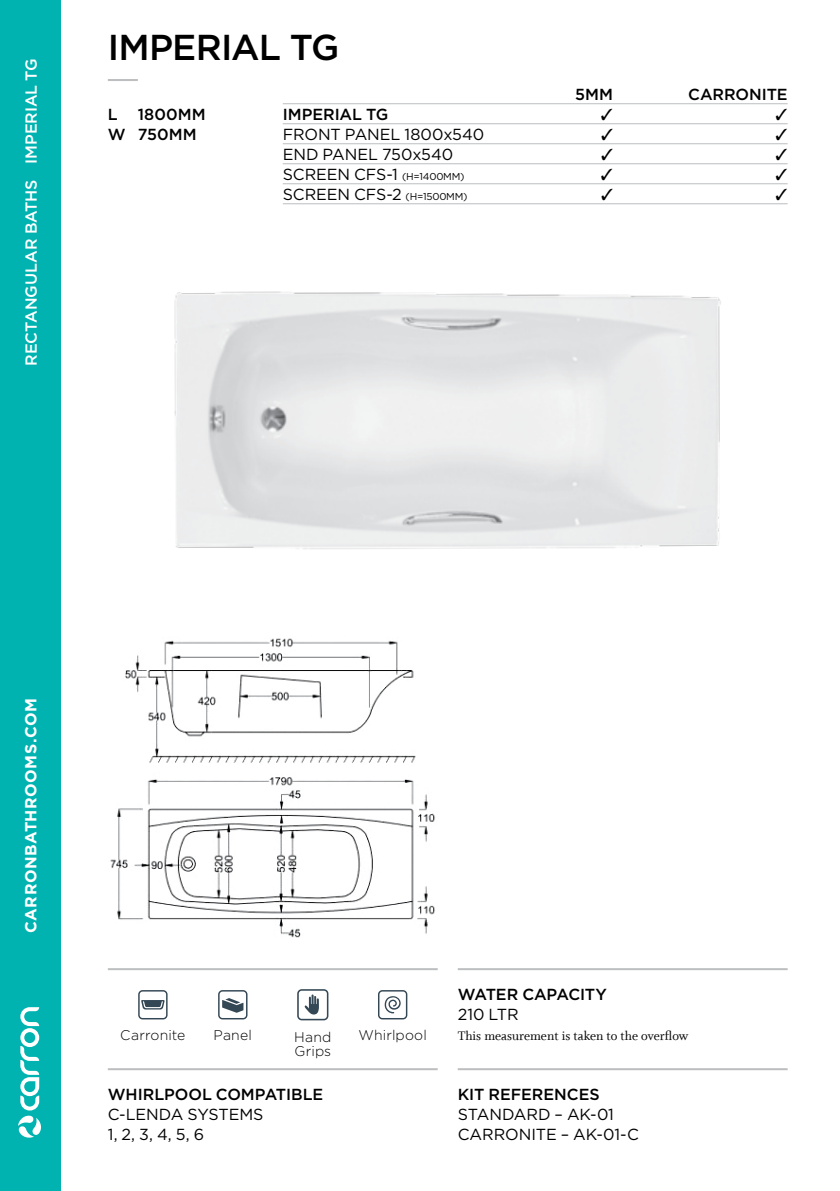
<style>
.page{position:relative;width:840px;height:1191px;background:#fff}
.page>*{position:absolute;margin:0;border:0;box-sizing:border-box;transform-origin:0 0}
.t1{font:500 36px "Gotham";letter-spacing:-.02em;color:#000}
.t2{font:16px/20px "Gotham";letter-spacing:-.01em;color:#000}
.t3{font:500 16px/20px "Gotham";color:#000}
.t4{font:500 16px "Gotham";color:#fff}
.t5{font:700 16px "Gotham";letter-spacing:.03em;color:#fff}
.t6{font:14px "Whitman Roman LF";color:#000}
.t7{font:300 14px/14px "Gotham";letter-spacing:.01em;color:#000}
.s1{font-size:10px}
</style>
<div class="page">
<div style="left:0;top:0;width:60px;height:1191px;background:#00b3b0"></div>
<svg style="left:138px;top:990px;width:29px;height:29px"></svg>
<svg style="left:218px;top:990px;width:29px;height:29px"></svg>
<svg style="left:378px;top:990px;width:29px;height:29px"></svg>
<hr style="left:108px;top:1068px;width:329px;height:2px;background:#bcbec0">
<hr style="left:108px;top:968px;width:329px;height:2px;background:#bcbec0">
<hr style="left:457px;top:968px;width:330px;height:2px;background:#bcbec0">
<hr style="left:457px;top:1068px;width:330px;height:2px;background:#bcbec0">
<hr style="left:108px;top:79px;width:30px;height:2px;background:#bcbec0">
<hr style="left:282px;top:103px;width:505px;height:1px;background:#bcbec0">
<hr style="left:282px;top:123px;width:505px;height:1px;background:#bcbec0">
<hr style="left:282px;top:143px;width:505px;height:1px;background:#bcbec0">
<hr style="left:282px;top:163px;width:505px;height:1px;background:#bcbec0">
<hr style="left:282px;top:183px;width:505px;height:1px;background:#bcbec0">
<hr style="left:282px;top:203px;width:505px;height:1px;background:#bcbec0">
<img style="left:110px;top:638px;width:325px;height:299px">
<img style="left:174px;top:291px;width:547px;height:258px">
<svg style="left:297px;top:989px;width:31px;height:31px"></svg>
<svg style="left:18px;top:1007px;width:23px;height:130px"></svg>
<p class="t4" style="left:22px;top:366px;width:307px;rotate:-90deg">RECTANGU LAR BATHS IMPERIAL TG</p>
<h1 class="t1" style="left:108px;top:27px;width:206px">I MPERIAL TG</h1>
<p class="t3" style="left:108px;top:104px;width:99px;text-indent:30px">1800MM<br>W 750MM</p>
<p class="t3" style="left:108px;top:104px;width:6px">L</p>
<p class="t3" style="left:282px;top:104px;width:92px">I MPERIAL TG</p>
<p class="t2" style="left:282px;top:124px;width:203px">FRONT PANEL 1800X540</p>
<p class="t2" style="left:282px;top:144px;width:172px">END PANEL 750X540</p>
<p class="t2" style="left:282px;top:164px;width:183px">SCREEN CFS-1 <span class="s1">(H =1400MM)</span></p>
<p class="t2" style="left:282px;top:184px;width:186px">SCREEN CFS-2 <span class="s1">(H =1500MM)</span></p>
<p class="t3" style="left:575px;top:84px;width:63px">5MM CARR</p>
<p class="t3" style="left:735px;top:84px;width:53px">ONITE</p>
<p class="t5" style="left:22px;top:933px;width:236px;rotate:-90deg">carronbathrooms.com</p>
<p class="t7" style="left:120px;top:1028px;width:67px">Carronite</p>
<p class="t7" style="left:213px;top:1028px;width:40px">Panel</p>
<p class="t7" style="left:358px;top:1028px;width:70px">Whirlpool</p>
<p class="t7" style="left:294px;top:1030px;width:39px">Hand<br>Grips</p>
<p class="t3" style="left:108px;top:1084px;width:217px">WHIRLPOOL COMPATIBLE</p>
<p class="t2" style="left:108px;top:1104px;width:155px">C-LENDA SYSTEMS<br>1, 2, 3, 4, 5, 6</p>
<p class="t3" style="left:457px;top:984px;width:151px">WATER CAPACITY</p>
<p class="t2" style="left:457px;top:1004px;width:62px">210 LTR</p>
<p class="t6" style="left:457px;top:1028px;width:232px">This measurement is taken to the overflow</p>
<p class="t3" style="left:457px;top:1084px;width:143px">KIT REFERENCES</p>
<p class="t2" style="left:457px;top:1104px;width:182px">STANDARD – AK-01<br>CARRONITE – AK-01-C</p>
</div>
